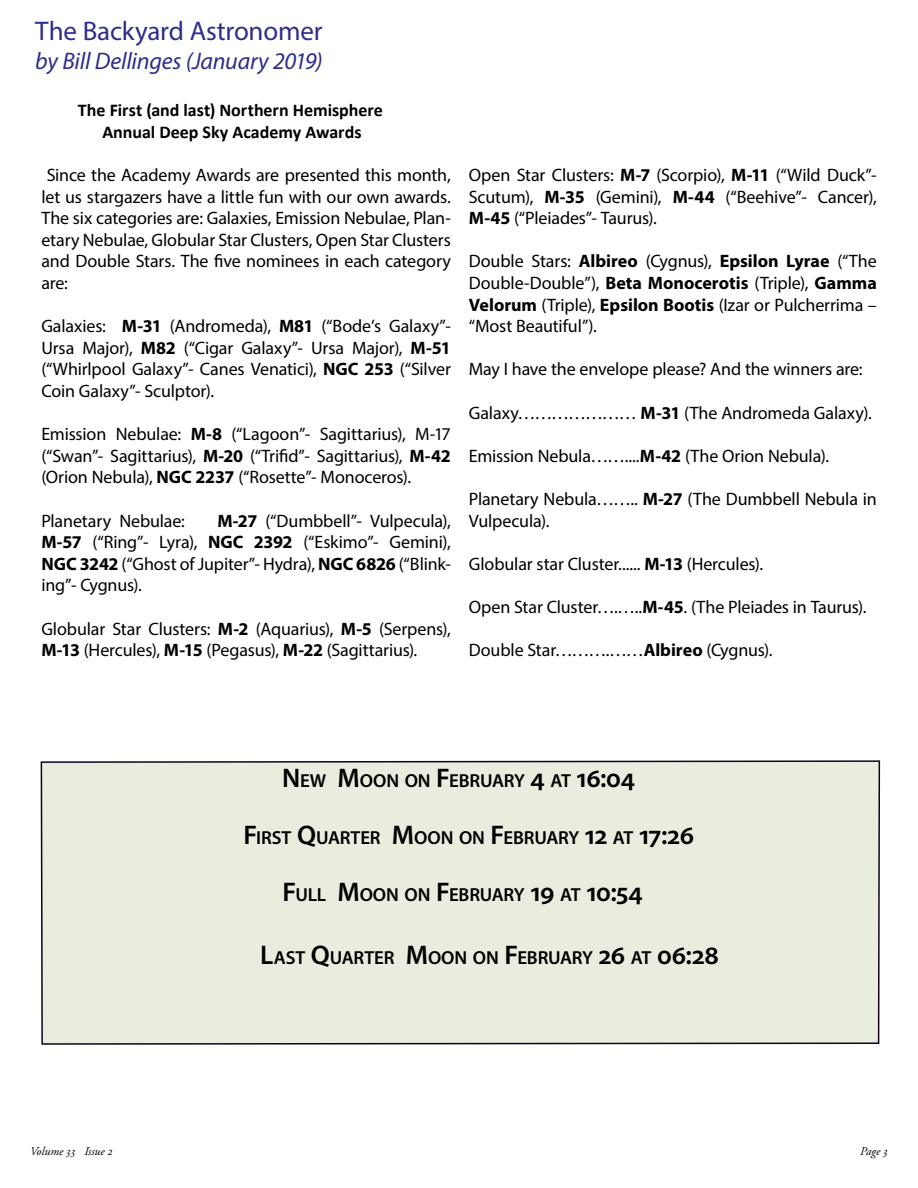
<style>
.page{position:relative;width:918px;height:1188px;background:#fff}
.page>*{position:absolute;margin:0;border:0;box-sizing:border-box;transform-origin:0 0}
.t1{font:27px "Myriad Pro";letter-spacing:-.01em;color:#2e2e8a}
.t2{font:italic 24px "Myriad Pro";letter-spacing:-.01em;color:#2e2e8a}
.t3{font:600 18.9px "Myriad Pro";letter-spacing:-.005em;color:#000}
.t4{font:18px/21.6px "Myriad Pro";letter-spacing:-.005em;color:#000;text-align:justify}
.t5{font:700 18px/21.6px "Calibri";color:#000;text-align:center}
.t6{font:italic 12px "Adobe Garamond Pro";color:#000}
.s1{font-weight:700}
.s2{font-size:27px}
</style>
<div class="page">
<div style="left:40px;top:760px;width:841px;height:285px;background:#e9edde"></div>
<h1 class="t1" style="left:35px;top:15px;width:289px">The Backyard Astronomer</h1>
<h2 class="t2" style="left:35px;top:46px;width:289px">by Bill Dellinges (January 2019)</h2>
<p class="t5" style="left:78px;top:98px;width:306px">The First (and last) Northern Hemisphere<br>Annual Deep Sky Academy Awards</p>
<p class="t4" style="left:41px;top:164px;width:411px">Since the Academy Awards are presented this month, let us stargazers have a little fun with our own awards.<br>The six categories are: Galaxies, Emission Nebulae, Plan&shy;etary Nebulae, Globular Star Clusters, Open Star Clusters and Double Stars. The five nominees in each category are:</p>
<p class="t4" style="left:41px;top:315px;width:411px">Galaxies: <span class="s1">M-31</span> (Andromeda), <span class="s1">M81</span> (“Bode’s Galaxy”- Ursa Major), <span class="s1">M82</span> (“Cigar Galaxy”- Ursa Major), <span class="s1">M-51 </span>(“Whirlpool Galaxy”- Canes Venatici), <span class="s1">NGC 253</span> (“Silver Coin Galaxy”- Sculptor).</p>
<p class="t4" style="left:41px;top:423px;width:411px">Emission Nebulae: <span class="s1">M-8</span> (“Lagoon”- Sagittarius), M-17 (“Swan”- Sagittarius), <span class="s1">M-20</span> (“Trifid”- Sagittarius), <span class="s1">M-42 </span>(Orion Nebula), <span class="s1">NGC 2237</span> (“Rosette”- Monoceros).</p>
<p class="t4" style="left:41px;top:509px;width:145px">Planetary Nebulae:</p>
<p class="t4" style="left:41px;top:509px;width:411px;text-indent:176px"><span class="s1">M-27</span> (“Dumbbell”- Vulpecula), <span class="s1">M-57</span> (“Ring”- Lyra), <span class="s1">NGC 2392</span> (“Eskimo”- Gemini), <span class="s1">NGC 3242</span> (“Ghost of Jupiter”- Hydra), <span class="s1">NGC 6826</span> (“Blink&shy;ing”- Cygnus).</p>
<p class="t4" style="left:41px;top:617px;width:411px">Globular Star Clusters: <span class="s1">M-2</span> (Aquarius), <span class="s1">M-5</span> (Serpens),<br><span class="s1">M-13</span> (Hercules), <span class="s1">M-15</span> (Pegasus), <span class="s1">M-22</span> (Sagittarius).</p>
<p class="t4" style="left:469px;top:164px;width:410px">Open Star Clusters: <span class="s1">M-7</span> (Scorpio), <span class="s1">M-11</span> (“Wild Duck”- Scutum), <span class="s1">M-35</span> (Gemini), <span class="s1">M-44</span> (“Beehive”- Cancer), <span class="s1">M-45</span> (“Pleiades”- Taurus).</p>
<p class="t4" style="left:469px;top:250px;width:410px">Double Stars: <span class="s1">Albireo</span> (Cygnus), <span class="s1">Epsilon Lyrae</span> (“The Double-Double”), <span class="s1">Beta Monocerotis</span> (Triple), <span class="s1">Gamma Velorum</span> (Triple), <span class="s1">Epsilon Bootis</span> (Izar or Pulcherrima – “Most Beautiful”).</p>
<p class="t4" style="left:469px;top:358px;width:395px">May I have the envelope please? And the winners are:</p>
<p class="t4" style="left:469px;top:401px;width:405px">Galaxy………………… <span class="s1">M-31</span> (The Andromeda Galaxy).</p>
<p class="t4" style="left:469px;top:445px;width:362px">Emission Nebula……....<span class="s1">M-42</span> (The Orion Nebula).</p>
<p class="t4" style="left:469px;top:488px;width:410px">Planetary Nebula…….. <span class="s1">M-27</span> (The Dumbbell Nebula in<br>Vulpecula).</p>
<p class="t4" style="left:469px;top:553px;width:296px">Globular star Cluster...... <span class="s1">M-13</span> (Hercules).</p>
<p class="t4" style="left:469px;top:596px;width:399px">Open Star Cluster….…..<span class="s1">M-45</span>. (The Pleiades in Taurus).</p>
<p class="t4" style="left:469px;top:639px;width:305px">Double Star……….……<span class="s1">Albireo</span> (Cygnus).</p>
<p class="t3" style="left:282px;top:768px;width:355px"><span class="s2">N</span> EW <span class="s2">M</span>OON ON <span class="s2">F</span>EBRUARY <span class="s2">4</span> AT <span class="s2">16:04</span></p>
<p class="t3" style="left:243px;top:825px;width:452px"><span class="s2">F</span>IRST <span class="s2">Q</span>UARTER <span class="s2">M</span>OON ON <span class="s2">F</span>EBRUARY <span class="s2">12</span> AT <span class="s2">17:26</span></p>
<p class="t3" style="left:282px;top:882px;width:362px"><span class="s2">F</span>ULL <span class="s2">M</span>OON ON <span class="s2">F</span>EBRUARY <span class="s2">19</span> AT <span class="s2">10:54</span></p>
<p class="t3" style="left:260px;top:945px;width:460px"><span class="s2">L</span>AST <span class="s2">Q</span>UARTER <span class="s2">M</span> OON ON <span class="s2">F</span>EBRUARY <span class="s2">26</span> AT <span class="s2">06:28</span></p>
<p class="t6" style="left:30px;top:1144px;width:84px">Volume 33 Issue 2</p>
<p class="t6" style="left:860px;top:1144px;width:29px">Page 3</p>
</div>
